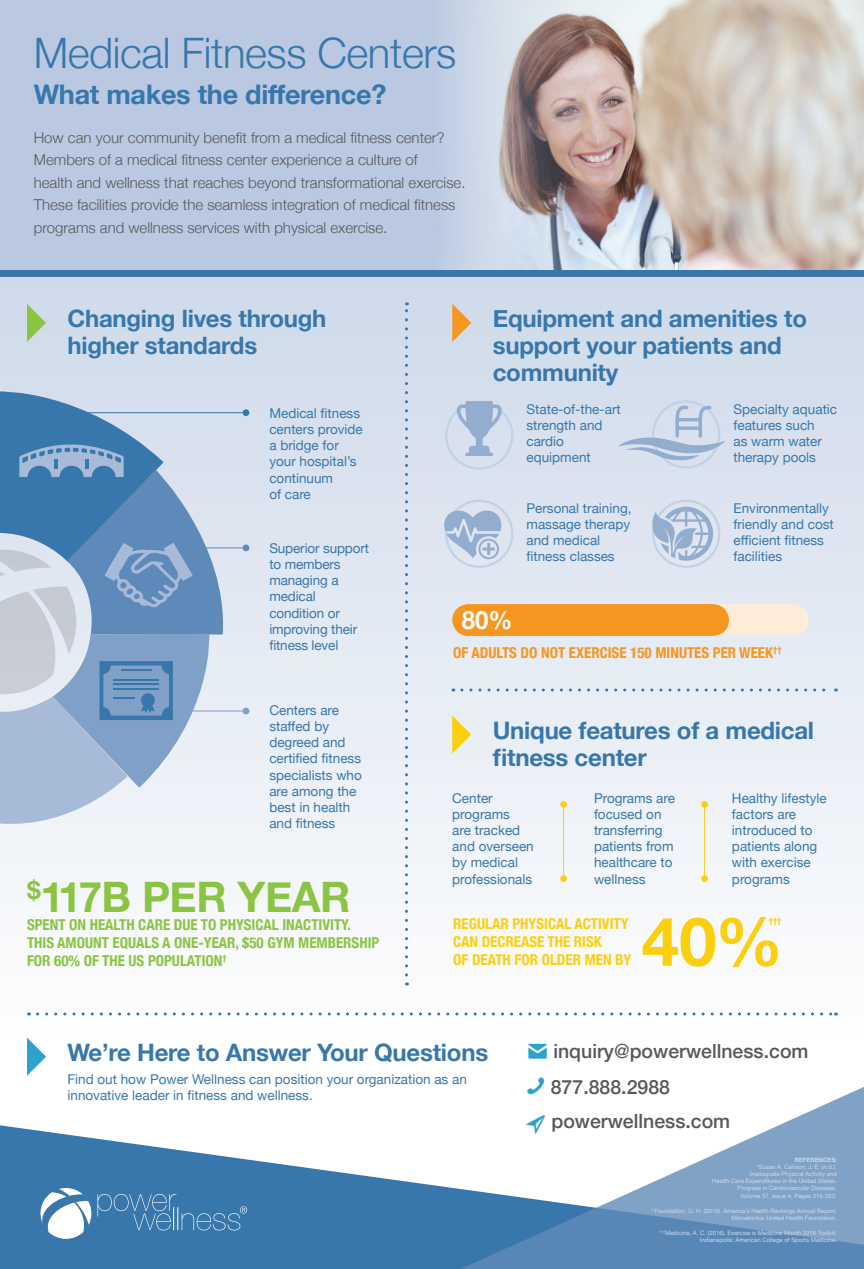
<style>
.page{position:relative;width:864px;height:1269px;background:#fff}
.page>*{position:absolute;margin:0;border:0;box-sizing:border-box;transform-origin:0 0}
.t1{font:700 67.5px "Helvetica Neue";color:#fccf0e}
.t2{font:51px "Entypo";color:#2ca3cf;scale:.8 1}
.t3{font:45px "Entypo";color:#2ca3cf}
.t4{font:300 42px "Helvetica Neue";letter-spacing:-.01em;color:#3877ab}
.t5{font:700 42px "Helvetica Neue";letter-spacing:-.01em;color:#8bc442}
.t6{font:700 27px "Helvetica Neue";letter-spacing:-.01em;color:#3877ab}
.t7{font:700 25.2px "Helvetica Neue";color:#fff;scale:.95 1}
.t8{font:700 24px/27px "Helvetica Neue";letter-spacing:-.01em;color:#3877ab}
.t9{font:500 19.5px "Helvetica Neue";color:#57585a}
.t10{font:300 15px/22.5px "Helvetica Neue";color:#57585a}
.t11{font:700 condensed 15px/18px "Helvetica Neue";color:#8bc442}
.t12{font:700 condensed 15px/18px "Helvetica Neue";color:#fccf0e}
.t13{font:700 condensed 15px "Helvetica Neue";color:#f79521}
.t14{font:13.5px/16.2px "Helvetica Neue";color:#3877ab}
.t15{font:700 condensed 8.7px "Helvetica Neue";color:#fccf0e}
.t16{font:6px/7.2px "Helvetica Neue";color:#cedaea;text-align:right}
.s1{font-weight:700}
</style>
<div class="page">
<div style="left:0;top:275px;width:864px;height:776px;background:linear-gradient(to bottom,#ced9ea,#fefefe)"></div>
<div style="left:0;top:0;width:864px;height:273px;background:#bac9e1"></div>
<img style="left:455px;top:0;width:409px;height:270px">
<div style="left:0;top:270px;width:864px;height:7px;background:#3877ab"></div>
<svg style="left:0;top:1125px;width:461px;height:144px;fill:#3877ab"></svg>
<svg style="left:461px;top:1087px;width:403px;height:182px"></svg>
<svg style="left:98px;top:1194px;width:149px;height:37px"></svg>
<svg style="left:40px;top:1188px;width:51px;height:51px"></svg>
<svg style="left:27px;top:304px;width:19px;height:38px"></svg>
<svg style="left:27px;top:1038px;width:19px;height:38px"></svg>
<svg style="left:452px;top:304px;width:19px;height:38px"></svg>
<svg style="left:452px;top:715px;width:19px;height:39px"></svg>
<svg style="left:405px;top:302px;width:3px;height:673px"></svg>
<svg style="left:462px;top:688px;width:374px;height:4px"></svg>
<svg style="left:37px;top:1012px;width:800px;height:4px"></svg>
<hr style="left:49px;top:412px;width:196px;height:1px;background:#3877ab">
<div style="left:243px;top:409px;width:6px;height:7px;background:#3877ab;border-radius:50%"></div>
<hr style="left:115px;top:548px;width:130px;height:1px;background:#5e8ab9">
<div style="left:243px;top:544px;width:6px;height:7px;background:#5e8ab9;border-radius:50%"></div>
<hr style="left:115px;top:711px;width:130px;height:1px;background:#81a0c7">
<svg style="left:243px;top:708px;width:6px;height:6px"></svg>
<svg style="left:452px;top:604px;width:357px;height:32px"></svg>
<div style="left:445px;top:401px;width:68px;height:69px;border:2px solid #c3d1e5;border-radius:50%"></div>
<div style="left:445px;top:500px;width:68px;height:68px;border:2px solid #c3d1e5;border-radius:50%"></div>
<div style="left:652px;top:400px;width:68px;height:69px;border:2px solid #c3d1e5;border-radius:50%"></div>
<div style="left:652px;top:500px;width:68px;height:68px;border:2px solid #c3d1e5;border-radius:50%"></div>
<svg style="left:652px;top:506px;width:63px;height:55px"></svg>
<svg style="left:457px;top:401px;width:45px;height:55px"></svg>
<svg style="left:444px;top:510px;width:58px;height:49px"></svg>
<svg style="left:618px;top:405px;width:108px;height:55px"></svg>
<hr style="left:563px;top:802px;width:1px;height:78px;background:#fccf0e">
<div style="left:560px;top:801px;width:7px;height:7px;background:#fccf0e;border-radius:50%"></div>
<div style="left:560px;top:875px;width:7px;height:7px;background:#fccf0e;border-radius:50%"></div>
<hr style="left:704px;top:802px;width:1px;height:78px;background:#fccf0e">
<div style="left:701px;top:801px;width:7px;height:7px;background:#fccf0e;border-radius:50%"></div>
<div style="left:701px;top:875px;width:7px;height:7px;background:#fccf0e;border-radius:50%"></div>
<svg style="left:0;top:389px;width:228px;height:440px"></svg>
<h3 class="t4" style="left:34px;top:19px;width:424px">Medical Fitness Centers</h3>
<h3 class="t6" style="left:34px;top:73px;width:354px">What makes the difference?</h3>
<p class="t10" style="left:34px;top:125px;width:433px">How can your community benefit from a medical fitness center?<br>Members of a medical fitness center experience a culture of<br>health and wellness that reaches beyond transformational exercise.<br>These facilities provide the seamless integration of medical fitness programs and wellness services with physical exercise.</p>
<h3 class="t8" style="left:68px;top:306px;width:260px">Changing lives through higher standards</h3>
<h3 class="t8" style="left:493px;top:306px;width:316px">Equipment and amenities to support your patients and community</h3>
<p class="t14" style="left:269px;top:406px;width:95px">Medical fitness centers provide a bridge for your hospital’s continuum<br>of care</p>
<p class="t14" style="left:269px;top:541px;width:101px">Superior support to members managing a medical condition or improving their fitness level</p>
<p class="t14" style="left:269px;top:703px;width:94px">Centers are staffed by degreed and certified fitness specialists who are among the best in health and fitness</p>
<h3 class="t5" style="left:27px;top:864px;width:325px"><sup>$</sup>117B PER YEAR</h3>
<p class="t11" style="left:27px;top:914px;width:354px">SPENT ON HEALTH CARE DUE TO PHYSICAL INACTIVITY.<br>THIS AMOUNT EQUALS A ONE-YEAR, $50 GYM MEMBERSHIP<br>FOR 60% OF THE US POPULATION<sup>†</sup></p>
<p class="t14" style="left:526px;top:401px;width:96px">State-of-the-art strength and cardio equipment</p>
<p class="t14" style="left:526px;top:501px;width:107px">Personal training, massage therapy and medical fitness classes</p>
<p class="t14" style="left:733px;top:401px;width:105px">Specialty aquatic features such<br>as warm water therapy pools</p>
<p class="t14" style="left:733px;top:501px;width:102px">Environmentally friendly and cost efficient fitness facilities</p>
<h3 class="t7" style="left:462px;top:600px;width:55px">80%</h3>
<p class="t13" style="left:453px;top:640px;width:330px">OF ADULTS DO NOT EXERCISE 150 MINUTES PER WEEK<sup>††</sup></p>
<h3 class="t8" style="left:493px;top:717px;width:323px">Unique features of a medical fitness center</h3>
<p class="t14" style="left:452px;top:790px;width:83px">Center programs<br>are tracked and overseen by medical professionals</p>
<p class="t14" style="left:594px;top:790px;width:83px">Programs are focused on transferring patients from healthcare to wellness</p>
<p class="t14" style="left:732px;top:790px;width:96px">Healthy lifestyle factors are introduced to patients along with exercise programs</p>
<p class="t12" style="left:453px;top:914px;width:180px">REGULAR PHYSICAL ACTIVITY<br>CAN DECREASE THE RISK<br>OF DEATH FOR OLDER MEN BY</p>
<h1 class="t1" style="left:642px;top:889px;width:143px">40%</h1>
<p class="t15" style="left:769px;top:914px;width:14px">†††</p>
<h3 class="t8" style="left:68px;top:1040px;width:422px">We’re Here to Answer Your Questions</h3>
<p class="t14" style="left:68px;top:1072px;width:401px">Find out how Power Wellness can position your organization as an innovative leader in fitness and wellness.</p>
<h2 class="t2" style="left:526px;top:1017px;width:30px">%</h2>
<h3 class="t9" style="left:553px;top:1035px;width:257px">inquiry@powerwellness.com</h3>
<h3 class="t3" style="left:525px;top:1056px;width:23px">!</h3>
<h3 class="t9" style="left:551px;top:1071px;width:121px">877.888.2988</h3>
<h3 class="t3" style="left:524px;top:1094px;width:25px">3</h3>
<h3 class="t9" style="left:551px;top:1105px;width:180px">powerwellness.com</h3>
<p class="t16" style="left:712px;top:1156px;width:126px"><span class="s1">REFERENCES:<br></span><sup>†</sup>Susan A. Carlson, J. E. (n.d.).<br>Inadequate Physical Activity and<br>Health Care Expenditures in the United States.<br>Progress in Cardiovascular Diseases,<br>Volume 57, Issue 4, Pages 315-323.</p>
<p class="t16" style="left:651px;top:1207px;width:188px"><sup>††</sup>Foundation, U. H. (2016). America’s Health Rankings Annual Report.<br>Minnetonka: United Health Foundation.</p>
<p class="t16" style="left:659px;top:1229px;width:179px"><sup>†††</sup>Medicine, A. C. (2016). Exercise is Medicine Month 2016 Toolkit.<br>Indianapolis: American College of Sports Medicine.</p>
</div>
